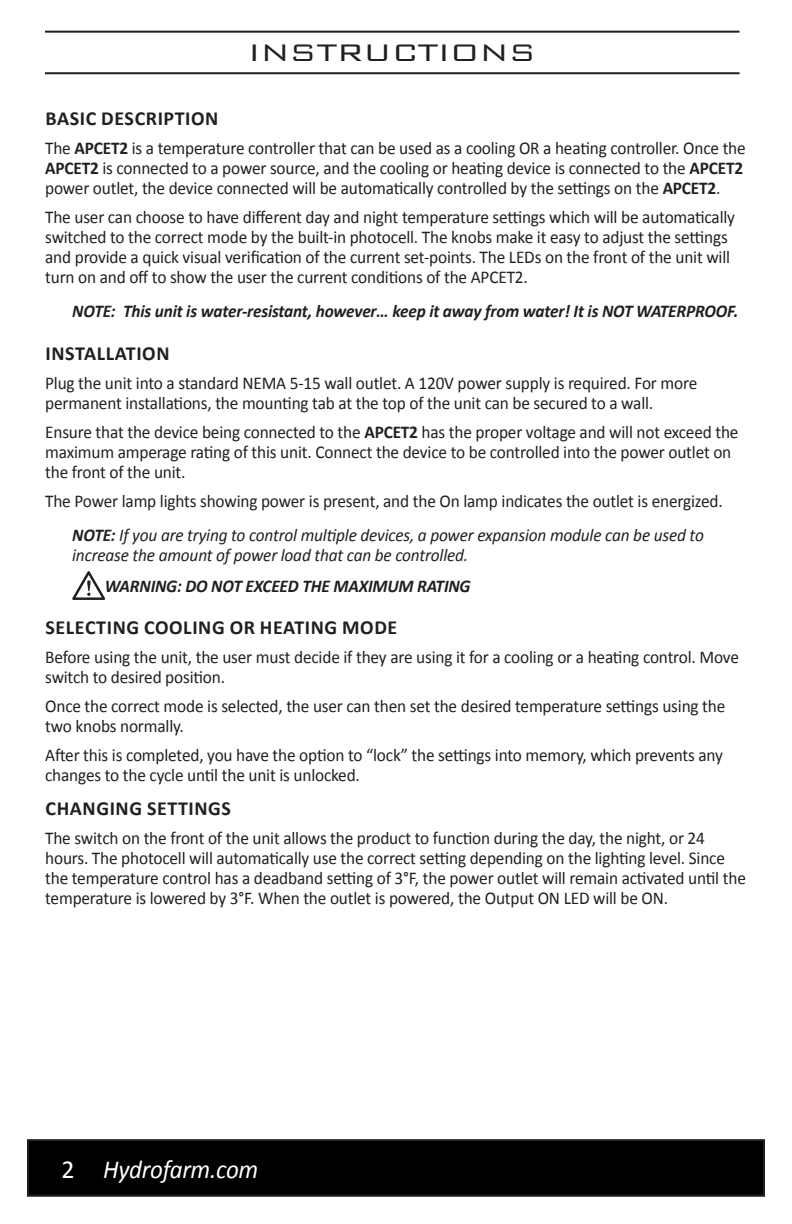
<style>
.page{position:relative;width:792px;height:1224px;background:#fff}
.page>*{position:absolute;margin:0;border:0;box-sizing:border-box;transform-origin:0 0}
.t1{font:300 32px "Bank Gothic";letter-spacing:-.01em;color:#231f20;scale:1.1 1}
.t2{font:italic 26px "Calibri";letter-spacing:-.01em;color:#fff;scale:.96 1}
.Section_head_-_bold{font:700 20px "Calibri";letter-spacing:.03em;color:#231f20}
.Body_Text{font:18px/20px "Calibri";letter-spacing:-.01em;color:#231f20;scale:.96 1}
.Warning_Text{font:italic 18px/20px "Calibri";letter-spacing:-.01em;color:#231f20;scale:.96 1}
.Warning_Text-2{font:italic 700 18px "Calibri";letter-spacing:-.01em;color:#231f20;scale:.96 1}
.s1{font-weight:700}
.s2{font-style:normal}
</style>
<div class="page">
<hr style="left:45px;top:31px;width:695px;height:2px;background:#231f20">
<hr style="left:45px;top:72px;width:695px;height:2px;background:#231f20">
<div style="left:28px;top:1140px;width:736px;height:56px;background:#000001"></div>
<div style="left:27px;top:1139px;width:738px;height:58px;border:2px solid #231f20"></div>
<svg style="left:72px;top:571px;width:33px;height:29px"></svg>
<h1 class="t1" style="left:248px;top:29px;width:263px">INSTRUCTIONS</h1>
<p class="Section_head_-_bold" style="left:46px;top:106px;width:174px">BASIC DESCRIPTION</p>
<p class="Body_Text" style="left:45px;top:138px;width:731px">The <span class="s1">APCET2</span> is a temperature controller that can be used as a cooling OR a heating controller. Once the<br><span class="s1">APCET2</span> is connected to a power source, and the cooling or heating device is connected to the <span class="s1">APCET2 </span>power outlet, the device connected will be automatically controlled by the settings on the <span class="s1">APCET2</span>.</p>
<p class="Body_Text" style="left:45px;top:207px;width:720px">The user can choose to have different day and night temperature settings which will be automatically switched to the correct mode by the built-in photocell. The knobs make it easy to adjust the settings and provide a quick visual verification of the current set-points. The LEDs on the front of the unit will turn on and off to show the user the current conditions of the APCET2.</p>
<p class="Warning_Text-2" style="left:72px;top:300px;width:696px">NOTE: This unit is water-resistant, however… keep it away from water! It is NOT WATERPROOF.</p>
<p class="Section_head_-_bold" style="left:46px;top:340px;width:126px">INSTALLATION</p>
<p class="Body_Text" style="left:45px;top:373px;width:681px">Plug the unit into a standard NEMA 5-15 wall outlet. A 120V power supply is required. For more permanent installations, the mounting tab at the top of the unit can be secured to a wall.</p>
<p class="Body_Text" style="left:45px;top:422px;width:724px">Ensure that the device being connected to the <span class="s1">APCET2</span> has the proper voltage and will not exceed the maximum amperage rating of this unit. Connect the device to be controlled into the power outlet on the front of the unit.</p>
<p class="Body_Text" style="left:45px;top:491px;width:707px">The Power lamp lights showing power is present, and the On lamp indicates the outlet is energized.</p>
<p class="Warning_Text" style="left:72px;top:525px;width:660px"><span class="s1">NOTE:</span> If you are trying to control multiple devices, a power expansion module can be used to increase the amount of power load that can be controlled.</p>
<p class="Warning_Text-2" style="left:105px;top:575px;width:382px">WARNING: DO NOT EXCEED THE MAXIMUM RATING</p>
<p class="Section_head_-_bold" style="left:46px;top:615px;width:353px">SELECTING COOLING OR HEATING MODE</p>
<p class="Body_Text" style="left:45px;top:647px;width:724px">Before using the unit, the user must decide if they are using it for a cooling or a heating control. Move switch to desired position.</p>
<p class="Body_Text" style="left:45px;top:696px;width:710px">Once the correct mode is selected, the user can then set the desired temperature settings using the two knobs normally.</p>
<p class="Body_Text" style="left:45px;top:745px;width:708px">After this is completed, you have the option to “lock” the settings into memory, which prevents any changes to the cycle until the unit is unlocked.</p>
<p class="Section_head_-_bold" style="left:46px;top:796px;width:187px">CHANGING SETTINGS</p>
<p class="Body_Text" style="left:45px;top:828px;width:731px">The switch on the front of the unit allows the product to function during the day, the night, or 24 hours. The photocell will automatically use the correct setting depending on the lighting level. Since the temperature control has a deadband setting of 3°F, the power outlet will remain activated until the temperature is lowered by 3°F. When the outlet is powered, the Output ON LED will be ON.</p>
<h2 class="t2" style="left:61px;top:1151px;width:207px"><span class="s2">2</span> Hydrofarm.com</h2>
</div>
